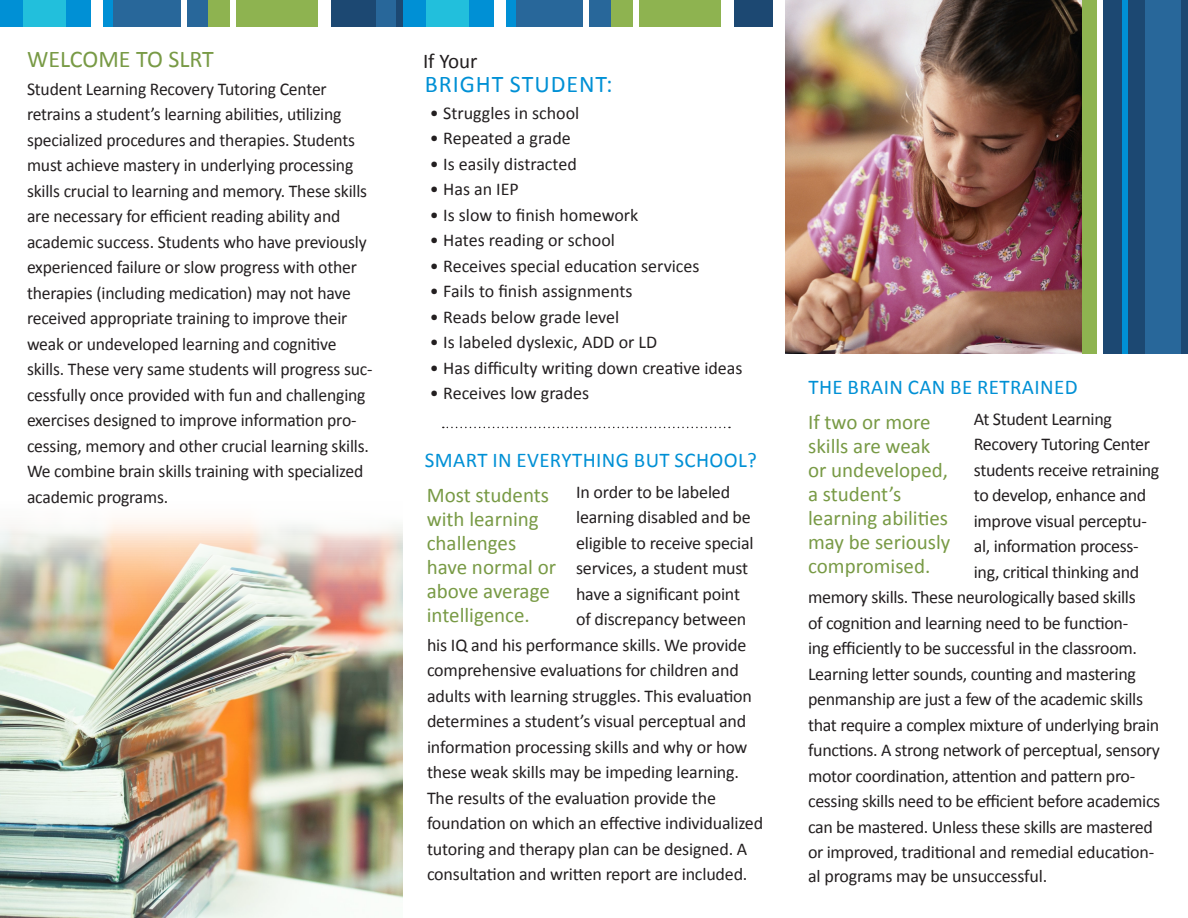
<style>
.page{position:relative;width:1188px;height:918px;background:#fff}
.page>*{position:absolute;margin:0;border:0;box-sizing:border-box;transform-origin:0 0}
.t1{font:24px "Calibri";letter-spacing:.04em;color:#0090d5}
.t2{font:24px "Calibri";color:#789a45}
.t3{font:21px/24px "Calibri";color:#789a45}
.t4{font:21px "Calibri";letter-spacing:.02em;color:#0090d5}
.t5{font:21px "Calibri";color:#231f20}
.t6{font:18px/25.5px "Calibri";letter-spacing:-.01em;color:#231f20}
</style>
<div class="page">
<img style="left:0;top:520px;width:403px;height:398px">
<div style="left:0;top:0;width:120px;height:27px;background:#0090d5"></div>
<div style="left:23px;top:0;width:43px;height:27px;background:#22bfdc"></div>
<div style="left:91px;top:0;width:12px;height:27px;background:#fff"></div>
<div style="left:113px;top:0;width:95px;height:27px;background:#28679a"></div>
<div style="left:181px;top:0;width:5px;height:27px;background:#fff"></div>
<div style="left:208px;top:0;width:122px;height:27px;background:#8eb350"></div>
<div style="left:231px;top:0;width:5px;height:27px;background:#fff"></div>
<div style="left:318px;top:0;width:13px;height:27px;background:#fff"></div>
<div style="left:331px;top:0;width:72px;height:27px;background:#1c4872"></div>
<div style="left:376px;top:0;width:20px;height:27px;background:#28679a"></div>
<div style="left:403px;top:0;width:120px;height:27px;background:#0090d5"></div>
<div style="left:426px;top:0;width:42px;height:27px;background:#22bfdc"></div>
<div style="left:494px;top:0;width:12px;height:27px;background:#fff"></div>
<div style="left:516px;top:0;width:95px;height:27px;background:#28679a"></div>
<div style="left:584px;top:0;width:5px;height:27px;background:#fff"></div>
<div style="left:611px;top:0;width:122px;height:27px;background:#8eb350"></div>
<div style="left:633px;top:0;width:6px;height:27px;background:#fff"></div>
<div style="left:721px;top:0;width:13px;height:27px;background:#fff"></div>
<div style="left:734px;top:0;width:72px;height:27px;background:#1c4872"></div>
<div style="left:1081px;top:0;width:22px;height:353px;background:#8eb350"></div>
<div style="left:1098px;top:0;width:11px;height:353px;background:#fff"></div>
<div style="left:1103px;top:0;width:85px;height:353px;background:#1c4872"></div>
<div style="left:1146px;top:0;width:35px;height:353px;background:#28679a"></div>
<svg style="left:443px;top:427px;width:287px;height:1px"></svg>
<div style="left:774px;top:0;width:11px;height:49px;background:#fff"></div>
<img style="left:785px;top:0;width:296px;height:353px">
<div style="left:1123px;top:0;width:5px;height:353px;background:#0090d5"></div>
<p class="t2" style="left:27px;top:44px;width:188px">WELCOME TO SLRT</p>
<p class="t5" style="left:423px;top:47px;width:56px">If Your</p>
<p class="t1" style="left:425px;top:68px;width:189px">BRIGHT STUDENT:</p>
<p class="t6" style="left:430px;top:100px;width:151px">• Struggles in school</p>
<p class="t6" style="left:430px;top:126px;width:143px">• Repeated a grade</p>
<p class="t6" style="left:430px;top:151px;width:149px">• Is easily distracted</p>
<p class="t6" style="left:430px;top:177px;width:91px">• Has an IEP</p>
<p class="t6" style="left:430px;top:202px;width:210px">• Is slow to finish homework</p>
<p class="t6" style="left:430px;top:228px;width:187px">• Hates reading or school</p>
<p class="t6" style="left:430px;top:253px;width:271px">• Receives special education services</p>
<p class="t6" style="left:430px;top:279px;width:204px">• Fails to finish assignments</p>
<p class="t6" style="left:430px;top:304px;width:191px">• Reads below grade level</p>
<p class="t6" style="left:430px;top:330px;width:229px">• Is labeled dyslexic, ADD or LD</p>
<p class="t6" style="left:430px;top:355px;width:314px">• Has difficulty writing down creative ideas</p>
<p class="t6" style="left:430px;top:381px;width:161px">• Receives low grades</p>
<p class="t6" style="left:27px;top:76px;width:347px">Student Learning Recovery Tutoring Center retrains a student’s learning abilities, utilizing specialized procedures and therapies. Students must achieve mastery in underlying processing skills crucial to learning and memory. These skills are necessary for efficient reading ability and academic success. Students who have previously experienced failure or slow progress with other therapies (including medication) may not have received appropriate training to improve their weak or undeveloped learning and cognitive skills. These very same students will progress suc&shy;cessfully once provided with fun and challenging exercises designed to improve information pro&shy;cessing, memory and other crucial learning skills.<br>We combine brain skills training with specialized academic programs.</p>
<p class="t4" style="left:425px;top:447px;width:333px">SMART IN EVERYTHING BUT SCHOOL?</p>
<p class="t6" style="left:576px;top:479px;width:156px">In order to be labeled</p>
<p class="t6" style="left:576px;top:504px;width:176px">learning disabled and be</p>
<p class="t6" style="left:576px;top:530px;width:179px">eligible to receive special</p>
<p class="t6" style="left:576px;top:555px;width:174px">services, a student must</p>
<p class="t6" style="left:576px;top:581px;width:166px">have a significant point</p>
<p class="t6" style="left:576px;top:606px;width:172px">of discrepancy between</p>
<p class="t6" style="left:427px;top:632px;width:321px">his IQ and his performance skills. We provide</p>
<p class="t6" style="left:427px;top:657px;width:313px">comprehensive evaluations for children and</p>
<p class="t6" style="left:427px;top:683px;width:327px">adults with learning struggles. This evaluation</p>
<p class="t6" style="left:427px;top:708px;width:321px">determines a student’s visual perceptual and</p>
<p class="t6" style="left:427px;top:734px;width:322px">information processing skills and why or how</p>
<p class="t6" style="left:427px;top:759px;width:314px">these weak skills may be impeding learning.</p>
<p class="t6" style="left:427px;top:785px;width:290px">The results of the evaluation provide the</p>
<p class="t6" style="left:427px;top:810px;width:338px">foundation on which an effective individualized</p>
<p class="t6" style="left:427px;top:836px;width:322px">tutoring and therapy plan can be designed. A</p>
<p class="t6" style="left:427px;top:861px;width:322px">consultation and written report are included.</p>
<p class="t3" style="left:427px;top:483px;width:131px">Most students with learning challenges have normal or above average intelligence.</p>
<p class="t4" style="left:809px;top:374px;width:271px">THE BRAIN CAN BE RETRAINED</p>
<p class="t6" style="left:974px;top:406px;width:140px">At Student Learning</p>
<p class="t6" style="left:974px;top:432px;width:178px">Recovery Tutoring Center</p>
<p class="t6" style="left:974px;top:457px;width:187px">students receive retraining</p>
<p class="t6" style="left:974px;top:483px;width:174px">to develop, enhance and</p>
<p class="t6" style="left:974px;top:508px;width:175px">improve visual perceptu-</p>
<p class="t6" style="left:974px;top:534px;width:166px">al, information process-</p>
<p class="t6" style="left:974px;top:559px;width:167px">ing, critical thinking and</p>
<p class="t6" style="left:808px;top:585px;width:329px">memory skills. These neurologically based skills</p>
<p class="t6" style="left:808px;top:610px;width:322px">of cognition and learning need to be function-</p>
<p class="t6" style="left:808px;top:636px;width:330px">ing efficiently to be successful in the classroom.</p>
<p class="t6" style="left:808px;top:661px;width:329px">Learning letter sounds, counting and mastering</p>
<p class="t6" style="left:808px;top:687px;width:336px">penmanship are just a few of the academic skills</p>
<p class="t6" style="left:808px;top:712px;width:353px">that require a complex mixture of underlying brain</p>
<p class="t6" style="left:808px;top:738px;width:353px">functions. A strong network of perceptual, sensory</p>
<p class="t6" style="left:808px;top:763px;width:329px">motor coordination, attention and pattern pro-</p>
<p class="t6" style="left:808px;top:789px;width:354px">cessing skills need to be efficient before academics</p>
<p class="t6" style="left:808px;top:814px;width:346px">can be mastered. Unless these skills are mastered</p>
<p class="t6" style="left:808px;top:840px;width:348px">or improved, traditional and remedial education-</p>
<p class="t6" style="left:808px;top:864px;width:241px">al programs may be unsuccessful.</p>
<p class="t3" style="left:808px;top:410px;width:144px">If two or more skills are weak or undeveloped, a student’s learning abilities may be seriously compromised.</p>
</div>
